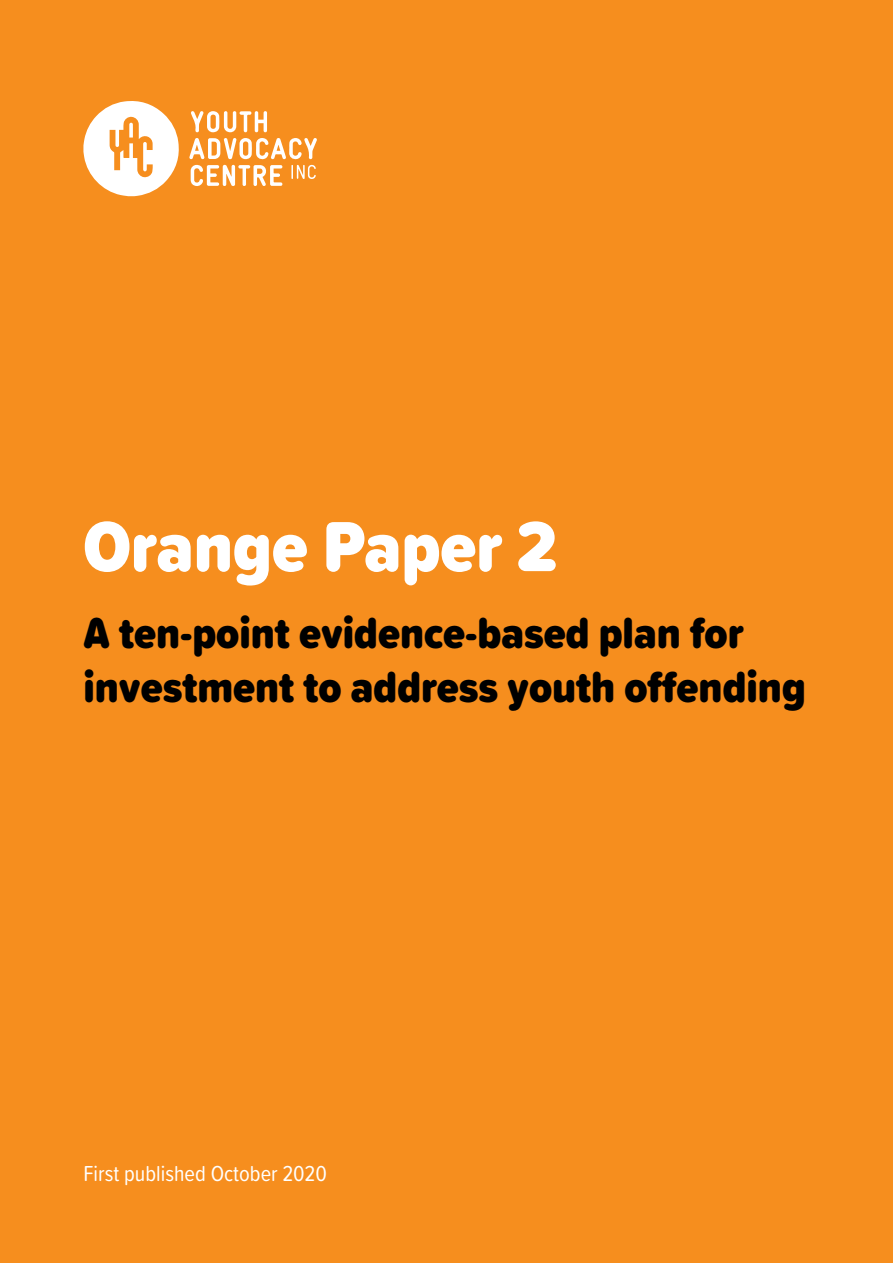
<style>
.page{position:relative;width:893px;height:1263px;background:#f68e1e}
.page>*{position:absolute;margin:0;border:0;box-sizing:border-box;transform-origin:0 0}
.t1{font:900 73.5px "Proxima Soft Cond";color:#fff}
.t2{font:900 45px/54px "Proxima Soft Cond";color:#000}
.t3{font:22.5px "Proxima Soft Cond";color:#fff}
</style>
<div class="page">
<svg style="left:191px;top:111px;width:76px;height:21px"></svg>
<svg style="left:189px;top:138px;width:128px;height:48px"></svg>
<svg style="left:83px;top:100px;width:97px;height:96px"></svg>
<h1 class="t1" style="left:83px;top:491px;width:475px">Orange Paper 2</h1>
<p class="t2" style="left:83px;top:605px;width:724px">A ten-point evidence-based plan for investment to address youth offending</p>
<p class="t3" style="left:83px;top:1157px;width:245px">First published October 2020</p>
</div>
